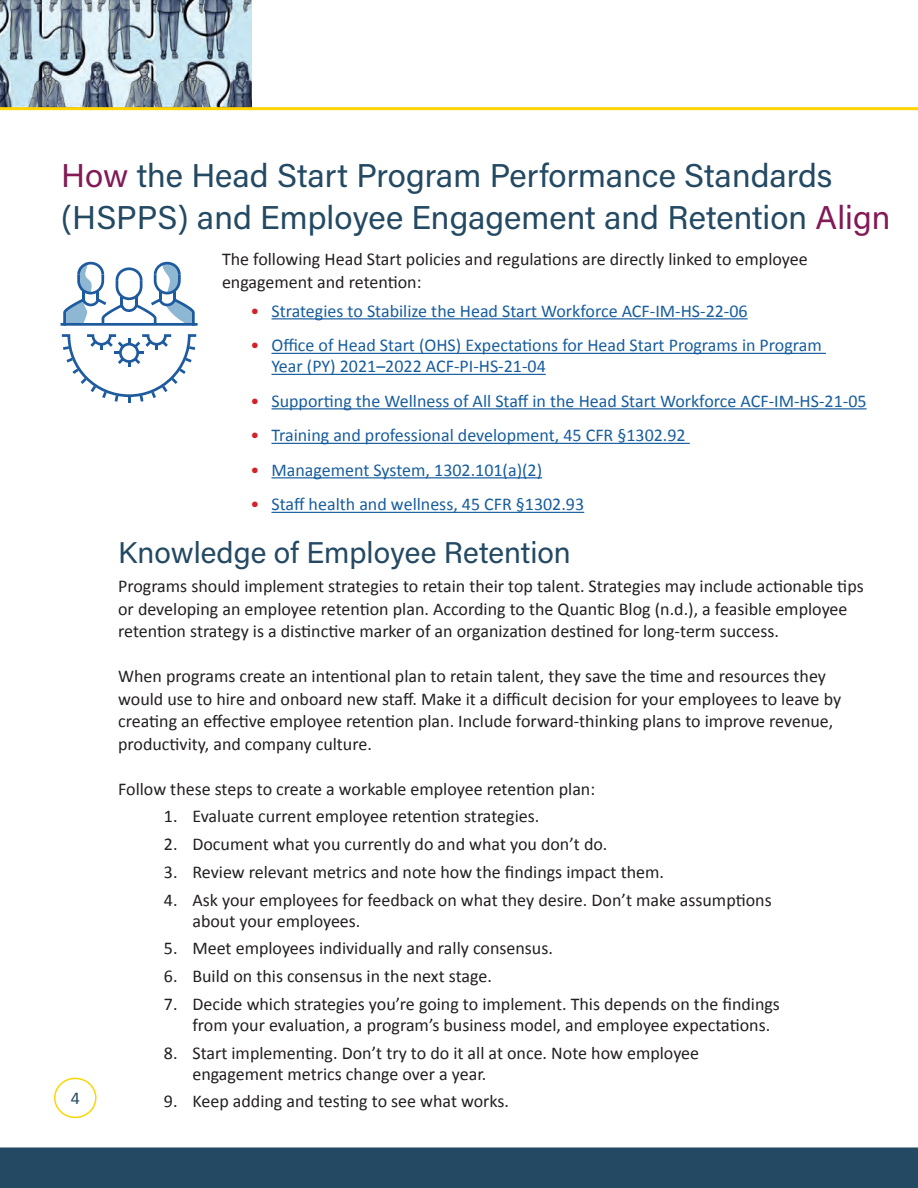
<style>
.page{position:relative;width:918px;height:1188px;background:#fff}
.page>*{position:absolute;margin:0;border:0;box-sizing:border-box;transform-origin:0 0}
.t1{font:33px/42px "Acumin Variable Concept";color:#234963}
.t2{font:30px "Acumin Variable Concept";color:#234963}
.t3{font:18px/22.5px "Calibri";color:#231f20}
.t4{font:18px/21px "Calibri";color:#175d9e}
.t5{font:18px "Calibri";color:#234963}
.s1{color:#811a56}
.s2{color:#d1232a}
</style>
<div class="page">
<hr style="left:272px;top:318px;width:476px;height:1px;background:#175d9e">
<hr style="left:272px;top:353px;width:554px;height:1px;background:#175d9e">
<hr style="left:272px;top:374px;width:274px;height:1px;background:#175d9e">
<hr style="left:272px;top:408px;width:595px;height:1px;background:#175d9e">
<hr style="left:272px;top:443px;width:418px;height:1px;background:#175d9e">
<hr style="left:272px;top:477px;width:270px;height:1px;background:#175d9e">
<hr style="left:272px;top:512px;width:312px;height:1px;background:#175d9e">
<img style="left:0;top:0;width:252px;height:107px">
<hr style="left:0;top:107px;width:918px;height:3px;background:#fed503">
<svg style="left:61px;top:262px;width:137px;height:64px"></svg>
<svg style="left:62px;top:334px;width:134px;height:69px"></svg>
<div style="left:54px;top:1078px;width:43px;height:40px;border:2px solid #fed503;border-radius:50%"></div>
<div style="left:0;top:1148px;width:918px;height:40px;background:#234963"></div>
<h2 class="t1" style="left:61px;top:153px;width:831px"><span class="s1">How</span> the Head Start Program Performance Standards (HSPPS) and Employee Engagement and Retention <span class="s1">Align</span></h2>
<p class="t3" style="left:222px;top:248px;width:587px">The following Head Start policies and regulations are directly linked to employee engagement and retention:</p>
<p class="t4" style="left:250px;top:300px;width:499px"><span class="s2">•</span> Strategies to Stabilize the Head Start Workforce ACF-IM-HS-22-06</p>
<p class="t4" style="left:272px;top:335px;width:552px;text-indent:-21px"><span class="s2">•</span> Office of Head Start (OHS) Expectations for Head Start Programs in Program<br>Year (PY) 2021–2022 ACF-PI-HS-21-04</p>
<p class="t4" style="left:250px;top:390px;width:618px"><span class="s2">•</span> Supporting the Wellness of All Staff in the Head Start Workforce ACF-IM-HS-21-05</p>
<p class="t4" style="left:250px;top:425px;width:437px"><span class="s2">•</span> Training and professional development, 45 CFR §1302.92</p>
<p class="t4" style="left:250px;top:459px;width:293px"><span class="s2">•</span> Management System, 1302.101(a)(2)</p>
<p class="t4" style="left:250px;top:494px;width:335px"><span class="s2">•</span> Staff health and wellness, 45 CFR §1302.93</p>
<h2 class="t2" style="left:118px;top:532px;width:454px">Knowledge of Employee Retention</h2>
<p class="t3" style="left:118px;top:575px;width:747px">Programs should implement strategies to retain their top talent. Strategies may include actionable tips or developing an employee retention plan. According to the Quantic Blog (n.d.), a feasible employee retention strategy is a distinctive marker of an organization destined for long-term success.</p>
<p class="t3" style="left:118px;top:665px;width:725px">When programs create an intentional plan to retain talent, they save the time and resources they would use to hire and onboard new staff. Make it a difficult decision for your employees to leave by creating an effective employee retention plan. Include forward-thinking plans to improve revenue, productivity, and company culture.</p>
<p class="t3" style="left:118px;top:777px;width:479px">Follow these steps to create a workable employee retention plan:</p>
<p class="t3" style="left:164px;top:805px;width:377px">1. Evaluate current employee retention strategies.</p>
<p class="t3" style="left:164px;top:833px;width:445px">2. Document what you currently do and what you don’t do.</p>
<p class="t3" style="left:164px;top:861px;width:502px">3. Review relevant metrics and note how the findings impact them.</p>
<p class="t3" style="left:192px;top:889px;width:581px;line-height:21px;text-indent:-28px">4. Ask your employees for feedback on what they desire. Don’t make assumptions about your employees.</p>
<p class="t3" style="left:164px;top:937px;width:391px">5. Meet employees individually and rally consensus.</p>
<p class="t3" style="left:164px;top:965px;width:330px">6. Build on this consensus in the next stage.</p>
<p class="t3" style="left:192px;top:993px;width:589px;line-height:21px;text-indent:-28px">7. Decide which strategies you’re going to implement. This depends on the findings from your evaluation, a program’s business model, and employee expectations.</p>
<p class="t3" style="left:164px;top:1041px;width:537px">8. Start implementing. Don’t try to do it all at once. Note how employee</p>
<p class="t5" style="left:71px;top:1086px;width:11px">4</p>
<p class="t3" style="left:192px;top:1062px;width:295px">engagement metrics change over a year.</p>
<p class="t3" style="left:164px;top:1090px;width:347px">9. Keep adding and testing to see what works.</p>
</div>
